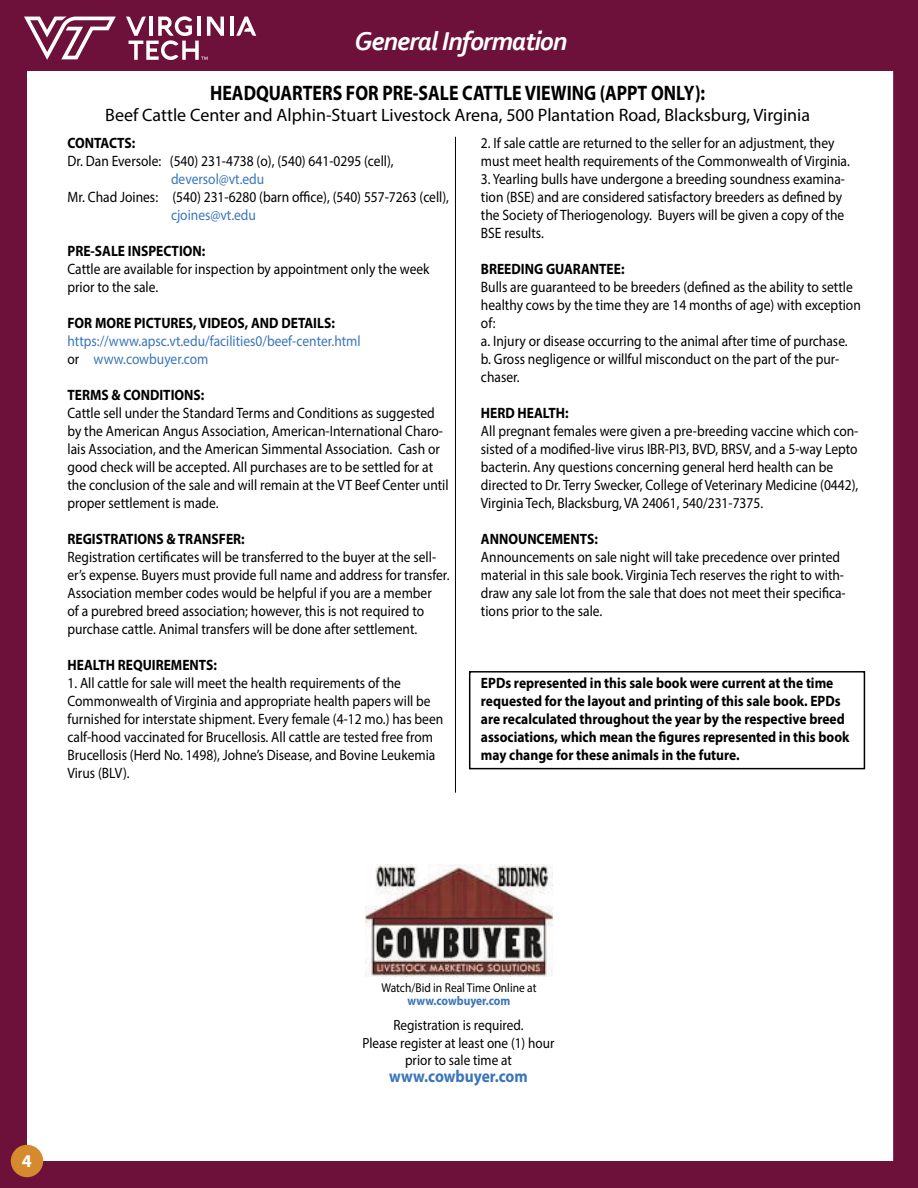
<style>
.page{position:relative;width:918px;height:1188px;background:#6d103a}
.page>*{position:absolute;margin:0;border:0;box-sizing:border-box;transform-origin:0 0}
.t1{font:italic 700 27px "Corbel";letter-spacing:-.04em;color:#fff}
.t2{font:700 21px "Myriad Pro";color:#000;scale:.85 1}
.t3{font:18px "Myriad Pro";color:#000}
.t4{font:700 18px "Myriad Pro";color:#fff}
.t5{font:700 17.25px "Myriad Pro";color:#3b76ba;scale:.9 1}
.t6{font:15px/18px "Myriad Pro";color:#000;scale:.9 1}
.t7{font:700 15px/18px "Myriad Pro";color:#000;scale:.9 1}
.t8{font:15px/18px "Myriad Pro";color:#3b76ba;scale:.9 1}
.t9{font:14.7px/17.2px "Myriad Pro";color:#000;text-align:center;scale:.9 1}
.t10{font:12.75px "Myriad Pro";color:#000;scale:.9 1}
.t11{font:700 12.75px "Myriad Pro";color:#3b76ba;scale:.9 1}
.s1{color:#000}
</style>
<div class="page">
<div style="left:27px;top:27px;width:866px;height:1134px;background:#fff"></div>
<div style="left:11px;top:1145px;width:32px;height:32px;background:#d48a2d;border-radius:50%"></div>
<div style="left:14px;top:19px;width:892px;height:52px;background:#6d103a"></div>
<svg style="left:24px;top:17px;width:92px;height:43px"></svg>
<hr style="left:230px;top:17px;width:3px;height:19px;background:#fff">
<svg style="left:236px;top:17px;width:20px;height:19px"></svg>
<svg style="left:126px;top:16px;width:98px;height:44px"></svg>
<hr style="left:455px;top:137px;width:1px;height:656px;background:#000">
<img style="left:366px;top:864px;width:186px;height:112px">
<div style="left:469px;top:671px;width:396px;height:98px;border:2px solid #000"></div>
<h1 class="t1" style="left:354px;top:25px;width:214px">General Information</h1>
<h2 class="t2" style="left:210px;top:79px;width:584px">HEADQUARTERS FOR PRE-SALE CATTLE VIEWING (APPT ONLY):</h2>
<p class="t3" style="left:105px;top:104px;width:706px">Beef Cattle Center and Alphin-Stuart Livestock Arena, 500 Plantation Road, Blacksburg, Virginia</p>
<p class="t7" style="left:68px;top:134px;width:77px">CONTACTS:</p>
<p class="t6" style="left:68px;top:152px;width:364px">Dr. Dan Eversole: (540) 231-4738 (o), (540) 641-0295 (cell),</p>
<p class="t8" style="left:171px;top:170px;width:105px">deversol@vt.edu</p>
<p class="t6" style="left:68px;top:188px;width:425px">Mr. Chad Joines: (540) 231-6280 (barn office), (540) 557-7263 (cell),</p>
<p class="t8" style="left:171px;top:206px;width:96px">cjoines@vt.edu</p>
<p class="t7" style="left:68px;top:242px;width:155px">PRE-SALE INSPECTION:</p>
<p class="t6" style="left:68px;top:260px;width:404px">Cattle are available for inspection by appointment only the week prior to the sale.</p>
<p class="t7" style="left:68px;top:314px;width:299px">FOR MORE PICTURES, VIDEOS, AND DETAILS:</p>
<p class="t8" style="left:68px;top:332px;width:327px">https://www.apsc.vt.edu/facilities0/beef-center.html <span class="s1">or</span> www.cowbuyer.com</p>
<p class="t7" style="left:68px;top:386px;width:154px">TERMS &amp; CONDITIONS:</p>
<p class="t6" style="left:68px;top:404px;width:425px">Cattle sell under the Standard Terms and Conditions as suggested by the American Angus Association, American-International Charo&shy;lais Association, and the American Simmental Association. Cash or good check will be accepted. All purchases are to be settled for at the conclusion of the sale and will remain at the VT Beef Center until proper settlement is made.</p>
<p class="t7" style="left:68px;top:530px;width:198px">REGISTRATIONS &amp; TRANSFER:</p>
<p class="t6" style="left:68px;top:548px;width:426px">Registration certificates will be transferred to the buyer at the sell&shy;er’s expense. Buyers must provide full name and address for transfer.<br>Association member codes would be helpful if you are a member<br>of a purebred breed association; however, this is not required to purchase cattle. Animal transfers will be done after settlement.</p>
<p class="t7" style="left:68px;top:656px;width:168px">HEALTH REQUIREMENTS:</p>
<p class="t6" style="left:68px;top:674px;width:419px">1. All cattle for sale will meet the health requirements of the Commonwealth of Virginia and appropriate health papers will be furnished for interstate shipment. Every female (4-12 mo.) has been calf-hood vaccinated for Brucellosis. All cattle are tested free from Brucellosis (Herd No. 1498), Johne’s Disease, and Bovine Leukemia Virus (BLV).</p>
<p class="t6" style="left:481px;top:134px;width:411px">2. If sale cattle are returned to the seller for an adjustment, they must meet health requirements of the Commonwealth of Virginia.</p>
<p class="t6" style="left:481px;top:170px;width:406px">3. Yearling bulls have undergone a breeding soundness examina&shy;tion (BSE) and are considered satisfactory breeders as defined by the Society of Theriogenology. Buyers will be given a copy of the BSE results.</p>
<p class="t7" style="left:481px;top:260px;width:161px">BREEDING GUARANTEE:</p>
<p class="t6" style="left:481px;top:278px;width:424px">Bulls are guaranteed to be breeders (defined as the ability to settle healthy cows by the time they are 14 months of age) with exception of:<br>a. Injury or disease occurring to the animal after time of purchase. b. Gross negligence or willful misconduct on the part of the pur&shy;chaser.</p>
<p class="t7" style="left:481px;top:404px;width:99px">HERD HEALTH:</p>
<p class="t6" style="left:481px;top:422px;width:421px">All pregnant females were given a pre-breeding vaccine which con&shy;sisted of a modified-live virus IBR-PI3, BVD, BRSV, and a 5-way Lepto bacterin. Any questions concerning general herd health can be directed to Dr. Terry Swecker, College of Veterinary Medicine (0442), Virginia Tech, Blacksburg, VA 24061, 540/231-7375.</p>
<p class="t7" style="left:481px;top:530px;width:131px">ANNOUNCEMENTS:</p>
<p class="t6" style="left:481px;top:548px;width:407px">Announcements on sale night will take precedence over printed material in this sale book. Virginia Tech reserves the right to with&shy;draw any sale lot from the sale that does not meet their specifica&shy;tions prior to the sale.</p>
<p class="t7" style="left:481px;top:674px;width:411px">EPDs represented in this sale book were current at the time requested for the layout and printing of this sale book. EPDs are recalculated throughout the year by the respective breed associations, which mean the figures represented in this book may change for these animals in the future.</p>
<p class="t4" style="left:22px;top:1149px;width:11px">4</p>
<p class="t10" style="left:381px;top:980px;width:174px">Watch/Bid in Real Time Online at</p>
<p class="t11" style="left:407px;top:992px;width:116px">www.cowbuyer.com</p>
<p class="t9" style="left:362px;top:1017px;width:215px">Registration is required.<br>Please register at least one (1) hour prior to sale time at</p>
<p class="t5" style="left:389px;top:1065px;width:155px">www.cowbuyer.com</p>
</div>
